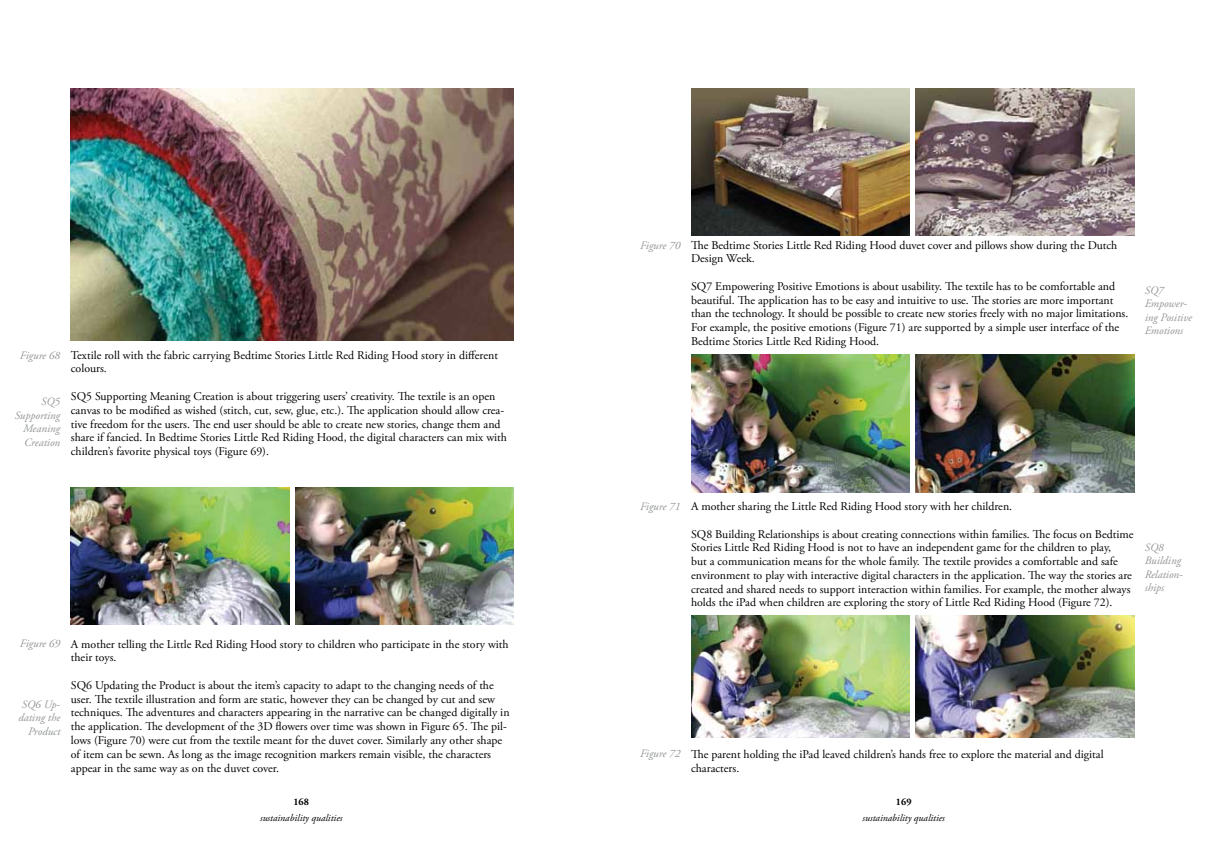
<style>
.page{position:relative;width:1205px;height:851px;background:#fff}
.page>*{position:absolute;margin:0;border:0;box-sizing:border-box;transform-origin:0 0}
.t1{font:11.88px/13.8px "Adobe Garamond Pro";color:#000}
.t2{font:italic 11.25px/13.5px "Adobe Garamond Pro";color:#939598;text-align:right}
.t3{font:italic 10px "Adobe Garamond Pro";color:#000}
.t4{font:700 10px "Adobe Garamond Pro";color:#000}
</style>
<div class="page">
<img style="left:71px;top:89px;width:443px;height:252px">
<img style="left:295px;top:487px;width:219px;height:137px">
<img style="left:71px;top:487px;width:218px;height:137px">
<img style="left:691px;top:615px;width:218px;height:122px">
<img style="left:915px;top:615px;width:219px;height:122px">
<img style="left:691px;top:354px;width:218px;height:139px">
<img style="left:915px;top:354px;width:219px;height:139px">
<img style="left:691px;top:89px;width:218px;height:146px">
<img style="left:915px;top:89px;width:219px;height:146px">
<p class="t2" style="left:20px;top:348px;width:42px">Figure 68</p>
<p class="t2" style="left:15px;top:395px;width:47px">SQ5<br>Supporting<br>Meaning<br>Creation</p>
<p class="t1" style="left:71px;top:348px;width:429px">Textile roll with the fabric carrying Bedtime Stories Little Red Riding Hood story in different colours.</p>
<p class="t1" style="left:71px;top:389px;width:438px">SQ5 Supporting Meaning Creation is about triggering users’ creativity. The textile is an open canvas to be modified as wished (stitch, cut, sew, glue, etc.). The application should allow crea&shy;tive freedom for the users. The end user should be able to create new stories, change them and share if fancied. In Bedtime Stories Little Red Riding Hood, the digital characters can mix with children’s favorite physical toys (Figure 69).</p>
<p class="t2" style="left:20px;top:637px;width:42px">Figure 69</p>
<p class="t2" style="left:18px;top:697px;width:43px">SQ6 Up&shy;dating the<br>Product</p>
<p class="t1" style="left:71px;top:637px;width:439px">A mother telling the Little Red Riding Hood story to children who participate in the story with their toys.</p>
<p class="t1" style="left:71px;top:678px;width:440px">SQ6 Updating the Product is about the item’s capacity to adapt to the changing needs of the user. The textile illustration and form are static, however they can be changed by cut and sew techniques. The adventures and characters appearing in the narrative can be changed digitally in the application. The development of the 3D flowers over time was shown in Figure 65. The pil&shy;lows (Figure 70) were cut from the textile meant for the duvet cover. Similarly any other shape of item can be sewn. As long as the image recognition markers remain visible, the characters appear in the same way as on the duvet cover.</p>
<p class="t4" style="left:293px;top:796px;width:17px">168</p>
<p class="t3" style="left:260px;top:811px;width:84px">sustainability qualities</p>
<p class="t2" style="left:640px;top:238px;width:42px">Figure 70</p>
<p class="t1" style="left:691px;top:238px;width:428px">The Bedtime Stories Little Red Riding Hood duvet cover and pillows show during the Dutch<br>Design Week.</p>
<p class="t1" style="left:691px;top:279px;width:439px">SQ7 Empowering Positive Emotions is about usability. The textile has to be comfortable and beautiful. The application has to be easy and intuitive to use. The stories are more important than the technology. It should be possible to create new stories freely with no major limitations.<br>For example, the positive emotions (Figure 71) are supported by a simple user interface of the Bedtime Stories Little Red Riding Hood.</p>
<p class="t2" style="left:1144px;top:283px;width:49px;text-align:left">SQ7<br>Empower&shy;ing Positive<br>Emotions</p>
<p class="t2" style="left:640px;top:500px;width:42px">Figure 71</p>
<p class="t1" style="left:691px;top:499px;width:323px">A mother sharing the Little Red Riding Hood story with her children.</p>
<p class="t1" style="left:691px;top:527px;width:444px">SQ8 Building Relationships is about creating connections within families. The focus on Bedtime Stories Little Red Riding Hood is not to have an independent game for the children to play,<br>but a communication means for the whole family. The textile provides a comfortable and safe environment to play with interactive digital characters in the application. The way the stories are created and shared needs to support interaction within families. For example, the mother always holds the iPad when children are exploring the story of Little Red Riding Hood (Figure 72).</p>
<p class="t2" style="left:1144px;top:540px;width:40px;text-align:left">SQ8<br>Building<br>Relation&shy;ships</p>
<p class="t2" style="left:640px;top:746px;width:42px">Figure 72</p>
<p class="t1" style="left:691px;top:747px;width:414px">The parent holding the iPad leaved children’s hands free to explore the material and digital characters.</p>
<p class="t4" style="left:896px;top:796px;width:17px">169</p>
<p class="t3" style="left:862px;top:811px;width:84px">sustainability qualities</p>
</div>
